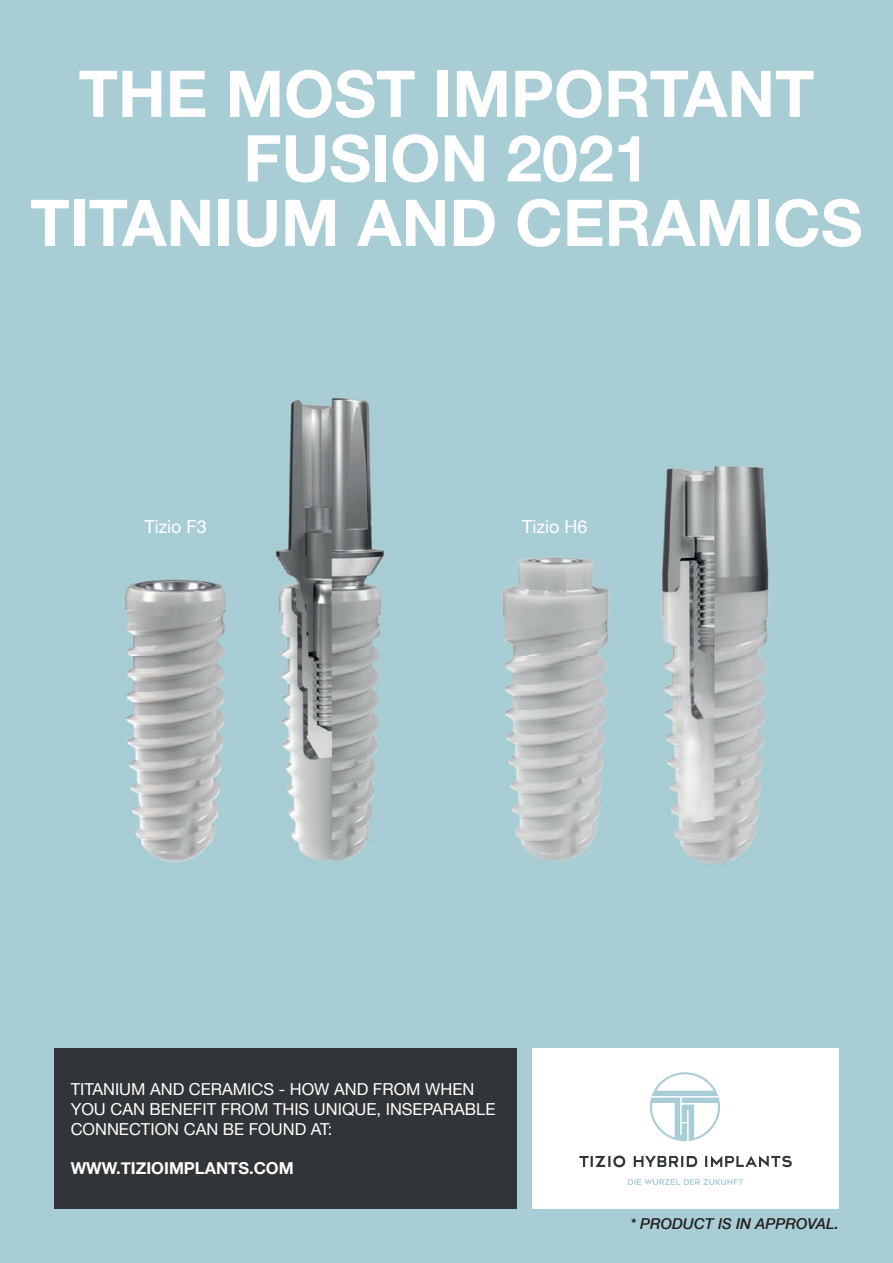
<style>
.page{position:relative;width:893px;height:1263px;background:#a8cdd4}
.page>*{position:absolute;margin:0;border:0;box-sizing:border-box;transform-origin:0 0}
.t1{font:700 64.5px/64.5px "Helvetica Neue";color:#fff;text-align:center}
.t2{font:18px "Helvetica Neue";color:#fff}
.t3{font:16.5px/19.8px "Helvetica Neue";color:#fff}
.t4{font:700 16.5px "Helvetica Neue";color:#fff}
.t5{font:italic 500 15px "Helvetica Neue";color:#231f20}
</style>
<div class="page">
<div style="left:54px;top:1048px;width:463px;height:161px;background:#313538"></div>
<div style="left:532px;top:1048px;width:307px;height:161px;background:#fff"></div>
<img style="left:124px;top:397px;width:645px;height:467px">
<svg style="left:705px;top:1156px;width:87px;height:11px"></svg>
<svg style="left:579px;top:1155px;width:46px;height:12px"></svg>
<svg style="left:634px;top:1156px;width:63px;height:11px"></svg>
<svg style="left:650px;top:1072px;width:70px;height:69px"></svg>
<svg style="left:628px;top:1179px;width:115px;height:6px"></svg>
<h1 class="t1" style="left:30px;top:63px;width:834px">THE MOST IMPORTANT<br>FUSION 2021<br>TITANIUM AND CERAMICS</h1>
<p class="t2" style="left:144px;top:514px;width:64px">Tizio F3</p>
<p class="t2" style="left:522px;top:514px;width:67px">Tizio H6</p>
<p class="t3" style="left:71px;top:1080px;width:426px">TITANIUM AND CERAMICS - HOW AND FROM WHEN<br>YOU CAN BENEFIT FROM THIS UNIQUE, INSEPARABLE<br>CONNECTION CAN BE FOUND AT:</p>
<p class="t4" style="left:71px;top:1155px;width:224px">WWW.TIZIOIMPLANTS.COM</p>
<p class="t5" style="left:630px;top:1211px;width:210px">* PRODUCT IS IN APPROVAL.</p>
</div>
